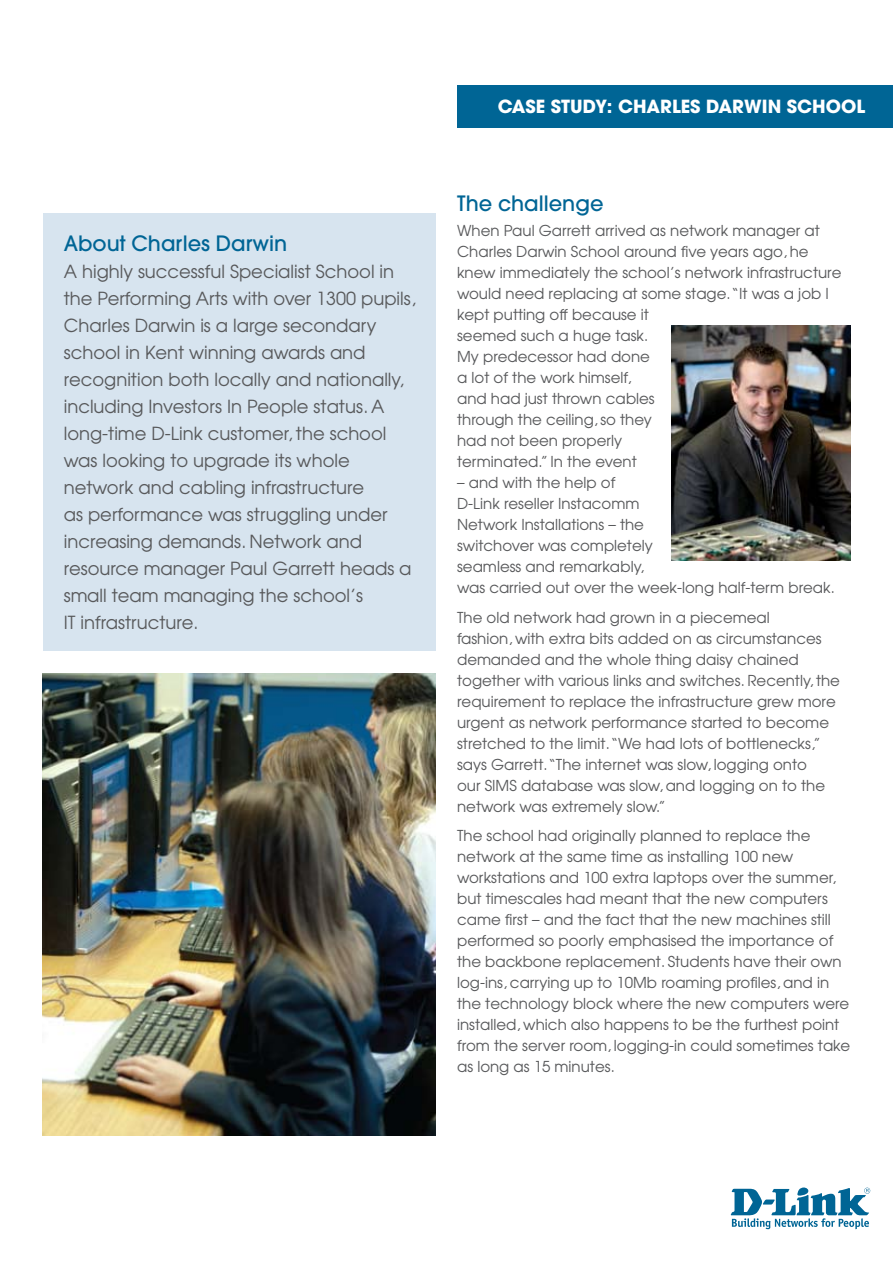
<style>
.page{position:relative;width:893px;height:1263px;background:#fff}
.page>*{position:absolute;margin:0;border:0;box-sizing:border-box;transform-origin:0 0}
.t1{font:500 21px "Avant Garde";color:#006595}
.t2{font:18px/27px "Avant Garde";color:#58595b}
.t3{font:700 18px "Avant Garde";color:#fff}
.t4{font:15px/21px "Avant Garde";color:#58595b}
</style>
<div class="page">
<div style="left:457px;top:85px;width:436px;height:42px;background:#006595"></div>
<div style="left:43px;top:213px;width:392px;height:438px;background:#d7e4ef"></div>
<img style="left:43px;top:674px;width:393px;height:461px">
<img style="left:671px;top:326px;width:179px;height:234px">
<svg style="left:731px;top:1187px;width:139px;height:42px"></svg>
<h1 class="t1" style="left:64px;top:230px;width:225px">About Charles Darwin</h1>
<p class="t2" style="left:64px;top:257px;width:354px">A highly successful Specialist School in the Performing Arts with over 1300 pupils, Charles Darwin is a large secondary school in Kent winning awards and recognition both locally and nationally, including Investors In People status. A long-time D-Link customer, the school was looking to upgrade its whole network and cabling infrastructure<br>as performance was struggling under increasing demands. Network and resource manager Paul Garrett heads a small team managing the school’s<br>IT infrastructure.</p>
<p class="t3" style="left:498px;top:95px;width:369px">CASE STUDY: CHARLES DARWIN SCHOOL</p>
<h1 class="t1" style="left:457px;top:190px;width:148px">The challenge</h1>
<p class="t4" style="left:457px;top:220px;width:386px">When Paul Garrett arrived as network manager at Charles Darwin School around five years ago, he knew immediately the school’s network infrastructure would need replacing at some stage.“It was a job I kept putting off because it<br>seemed such a huge task.<br>My predecessor had done<br>a lot of the work himself,<br>and had just thrown cables<br>through the ceiling, so they<br>had not been properly<br>terminated.” In the event</p>
<p class="t4" style="left:457px;top:472px;width:379px">– and with the help of<br>D-Link reseller Instacomm<br>Network Installations – the<br>switchover was completely<br>seamless and remarkably,<br>was carried out over the week-long half-term break.</p>
<p class="t4" style="left:457px;top:607px;width:384px">The old network had grown in a piecemeal<br>fashion, with extra bits added on as circumstances demanded and the whole thing daisy chained together with various links and switches. Recently, the requirement to replace the infrastructure grew more urgent as network performance started to become stretched to the limit.“We had lots of bottlenecks,” says Garrett.“The internet was slow, logging onto<br>our SIMS database was slow, and logging on to the network was extremely slow.”</p>
<p class="t4" style="left:457px;top:825px;width:395px">The school had originally planned to replace the network at the same time as installing 100 new workstations and 100 extra laptops over the summer, but timescales had meant that the new computers came first – and the fact that the new machines still performed so poorly emphasised the importance of the backbone replacement. Students have their own log-ins, carrying up to 10Mb roaming profiles, and in the technology block where the new computers were installed, which also happens to be the furthest point from the server room, logging-in could sometimes take as long as 15 minutes.</p>
</div>
